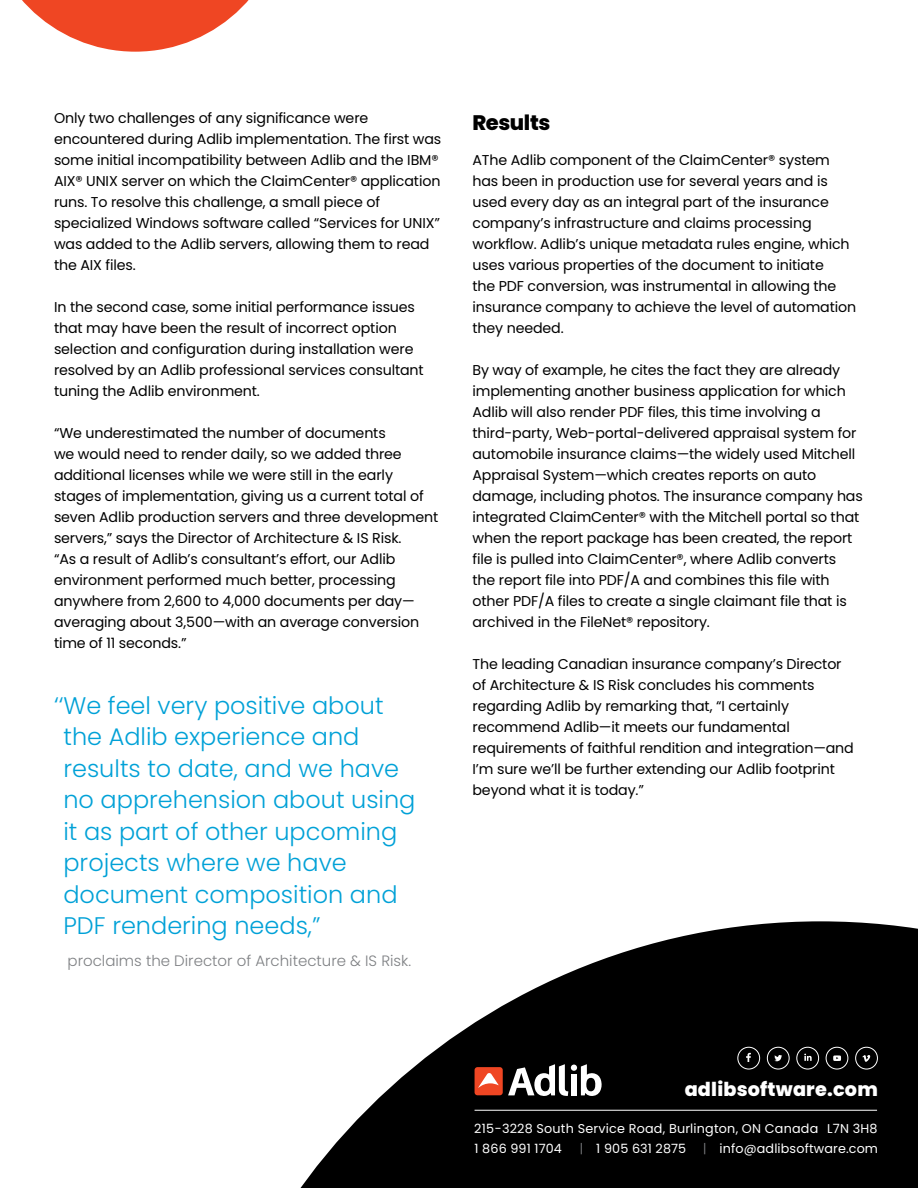
<style>
.page{position:relative;width:918px;height:1188px;background:#fff}
.page>*{position:absolute;margin:0;border:0;box-sizing:border-box;transform-origin:0 0}
.t1{font:300 24px/31.5px "Poppins";color:#00a1d7}
.t2{font:800 21px "Poppins";letter-spacing:-.02em;color:#000}
.t3{font:800 19.2px "Poppins";letter-spacing:.01em;color:#fff}
.t4{font:300 15px "Poppins";color:#7e8083}
.t5{font:14.25px/21px "Poppins";letter-spacing:-.01em;color:#000}
.t6{font:12.75px/19.5px "Poppins";letter-spacing:.015em;color:#fff}
.s1{font-weight:300;color:#888a8d}
</style>
<div class="page">
<svg style="left:300px;top:921px;width:618px;height:267px;fill:#000"></svg>
<svg style="left:475px;top:1064px;width:127px;height:32px"></svg>
<hr style="left:475px;top:1110px;width:402px;height:1px;background:#fff">
<div style="left:737px;top:1047px;width:23px;height:22px;border:1px solid #fff;border-radius:50%"></div>
<svg style="left:746px;top:1053px;width:5px;height:9px"></svg>
<div style="left:767px;top:1047px;width:23px;height:22px;border:1px solid #fff;border-radius:50%"></div>
<svg style="left:774px;top:1055px;width:8px;height:6px"></svg>
<div style="left:796px;top:1047px;width:23px;height:22px;border:1px solid #fff;border-radius:50%"></div>
<svg style="left:804px;top:1054px;width:8px;height:7px"></svg>
<div style="left:855px;top:1047px;width:23px;height:22px;border:1px solid #fff;border-radius:50%"></div>
<svg style="left:862px;top:1055px;width:8px;height:7px"></svg>
<div style="left:826px;top:1047px;width:22px;height:22px;border:1px solid #fff;border-radius:50%"></div>
<svg style="left:833px;top:1055px;width:8px;height:6px"></svg>
<svg style="left:22px;top:0;width:227px;height:52px"></svg>
<p class="t5" style="left:54px;top:108px;width:389px">Only two challenges of any significance were encountered during Adlib implementation. The first was some initial incompatibility between Adlib and the IBM® AIX® UNIX server on which the ClaimCenter® application runs. To resolve this challenge, a small piece of specialized Windows software called “Services for UNIX” was added to the Adlib servers, allowing them to read the AIX files.</p>
<p class="t5" style="left:54px;top:297px;width:371px">In the second case, some initial performance issues that may have been the result of incorrect option selection and configuration during installation were resolved by an Adlib professional services consultant tuning the Adlib environment.</p>
<p class="t5" style="left:54px;top:423px;width:386px">“We underestimated the number of documents<br>we would need to render daily, so we added three additional licenses while we were still in the early stages of implementation, giving us a current total of seven Adlib production servers and three development servers,” says the Director of Architecture &amp; IS Risk.<br>“As a result of Adlib’s consultant’s effort, our Adlib environment performed much better, processing anywhere from 2,600 to 4,000 documents per day— averaging about 3,500—with an average conversion time of 11 seconds.”</p>
<h1 class="t1" style="left:63px;top:690px;width:354px;text-indent:-9px">‘‘We feel very positive about the Adlib experience and results to date, and we have no apprehension about using it as part of other upcoming projects where we have document composition and<br>PDF rendering needs,”</h1>
<p class="t4" style="left:68px;top:952px;width:345px">proclaims the Director of Architecture &amp; IS Risk.</p>
<h2 class="t2" style="left:472px;top:111px;width:79px">Results</h2>
<p class="t5" style="left:472px;top:149px;width:385px">AThe Adlib component of the ClaimCenter® system has been in production use for several years and is used every day as an integral part of the insurance company’s infrastructure and claims processing workflow. Adlib’s unique metadata rules engine, which uses various properties of the document to initiate<br>the PDF conversion, was instrumental in allowing the insurance company to achieve the level of automation they needed.</p>
<p class="t5" style="left:472px;top:359px;width:392px">By way of example, he cites the fact they are already implementing another business application for which Adlib will also render PDF files, this time involving a third-party, Web-portal-delivered appraisal system for automobile insurance claims—the widely used Mitchell Appraisal System—which creates reports on auto damage, including photos. The insurance company has integrated ClaimCenter® with the Mitchell portal so that when the report package has been created, the report file is pulled into ClaimCenter®, where Adlib converts<br>the report file into PDF/A and combines this file with other PDF/A files to create a single claimant file that is archived in the FileNet® repository.</p>
<p class="t5" style="left:472px;top:653px;width:383px">The leading Canadian insurance company’s Director of Architecture &amp; IS Risk concludes his comments regarding Adlib by remarking that, “I certainly recommend Adlib—it meets our fundamental requirements of faithful rendition and integration—and I’m sure we’ll be further extending our Adlib footprint beyond what it is today.”</p>
<h3 class="t3" style="left:685px;top:1078px;width:195px">adlibsoftware.com</h3>
<p class="t6" style="left:474px;top:1119px;width:405px">215-3228 South Service Road, Burlington, ON Canada L7N 3H8<br>1 866 991 1704</p>
<p class="t6" style="left:580px;top:1139px;width:108px"><span class="s1">|</span> 1 905 631 2875</p>
<p class="t6" style="left:703px;top:1139px;width:177px"><span class="s1">|</span> info@adlibsoftware.com</p>
</div>
